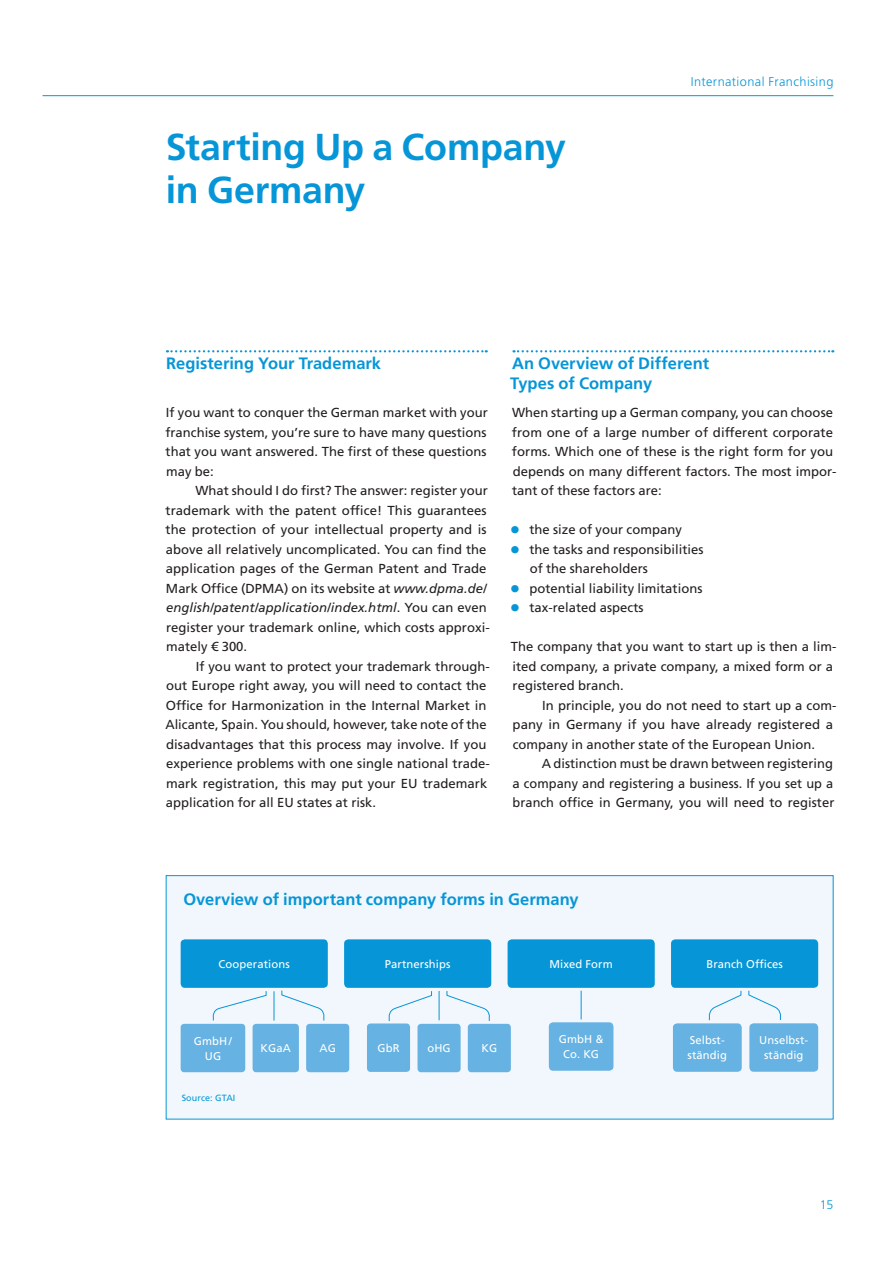
<style>
.page{position:relative;width:893px;height:1263px;background:#fff}
.page>*{position:absolute;margin:0;border:0;box-sizing:border-box;transform-origin:0 0}
.t1{font:700 37.5px/43.5px "Frutiger LT Std";letter-spacing:-.005em;color:#0696d7}
.t2{font:700 16.5px/19.5px "Frutiger LT Std";color:#0696d7}
.t3{font:13.05px/19.5px "Frutiger LT Std";letter-spacing:.005em;color:#231f20}
.t4{font:300 12.75px "Frutiger LT Std";letter-spacing:.03em;color:#0696d7}
.t5{font:300 12.45px "Frutiger LT Std";color:#0696d7}
.t6{font:11.25px/15px "Frutiger LT Std";letter-spacing:.01em;color:#fff;text-align:center}
.t7{font:9px "Frutiger LT Std";letter-spacing:.01em;color:#0696d7}
.s1{font-style:italic}
.s2{font-size:21px;color:#0696d7}
</style>
<div class="page">
<hr style="left:43px;top:95px;width:790px;height:1px;background:#0696d7">
<svg style="left:167px;top:350px;width:320px;height:2px"></svg>
<svg style="left:513px;top:350px;width:320px;height:2px"></svg>
<div style="left:166px;top:876px;width:667px;height:243px;background:#f1f7fc"></div>
<div style="left:166px;top:875px;width:667px;height:244px;border:1px solid #0696d7"></div>
<div style="left:306px;top:1024px;width:43px;height:48px;background:#66b2e2;border-radius:4px"></div>
<div style="left:253px;top:1024px;width:46px;height:48px;background:#66b2e2;border-radius:4px"></div>
<div style="left:367px;top:1023px;width:43px;height:49px;background:#66b2e2;border-radius:4px"></div>
<div style="left:418px;top:1024px;width:43px;height:48px;background:#66b2e2;border-radius:4px"></div>
<div style="left:468px;top:1024px;width:43px;height:48px;background:#66b2e2;border-radius:4px"></div>
<div style="left:549px;top:1022px;width:64px;height:49px;background:#66b2e2;border-radius:4px"></div>
<div style="left:673px;top:1023px;width:69px;height:49px;background:#66b2e2;border-radius:4px"></div>
<div style="left:181px;top:1024px;width:64px;height:48px;background:#66b2e2;border-radius:4px"></div>
<div style="left:749px;top:1023px;width:69px;height:49px;background:#66b2e2;border-radius:4px"></div>
<div style="left:181px;top:939px;width:147px;height:49px;background:#0696d7;border-radius:4px"></div>
<div style="left:671px;top:939px;width:147px;height:49px;background:#0696d7;border-radius:4px"></div>
<div style="left:508px;top:939px;width:147px;height:49px;background:#0696d7;border-radius:4px"></div>
<div style="left:344px;top:939px;width:147px;height:49px;background:#0696d7;border-radius:4px"></div>
<svg style="left:274px;top:991px;width:1px;height:29px"></svg>
<svg style="left:439px;top:991px;width:1px;height:29px"></svg>
<svg style="left:581px;top:991px;width:1px;height:28px"></svg>
<svg style="left:281px;top:990px;width:44px;height:31px"></svg>
<svg style="left:446px;top:991px;width:44px;height:30px"></svg>
<svg style="left:213px;top:991px;width:54px;height:30px"></svg>
<svg style="left:388px;top:991px;width:44px;height:31px"></svg>
<svg style="left:748px;top:990px;width:33px;height:31px"></svg>
<svg style="left:709px;top:990px;width:33px;height:31px"></svg>
<h1 class="t1" style="left:166px;top:125px;width:402px">Starting Up a Company in Germany</h1>
<p class="t4" style="left:691px;top:74px;width:144px">International Franchising</p>
<p class="t2" style="left:166px;top:354px;width:217px">Registering Your Trademark</p>
<p class="t3" style="left:165px;top:403px;width:324px;text-align:justify">If you want to conquer the German market with your franchise system, you’re sure to have many questions that you want answered. The first of these questions may be:</p>
<p class="t3" style="left:166px;top:481px;width:326px;text-indent:30px">What should I do first? The answer: register your trademark with the patent office! This guarantees the protection of your intellectual property and is above all relatively uncomplicated. You can find the application pages of the German Patent and Trade Mark Office (DPMA) on its website at <span class="s1">www.dpma.de/ english/patent/application/index.html</span>. You can even register your trademark online, which costs approxi&shy;mately € 300.</p>
<p class="t3" style="left:165px;top:657px;width:326px;text-indent:30px">If you want to protect your trademark through&shy;out Europe right away, you will need to contact the Office for Harmonization in the Internal Market in Alicante, Spain. You should, however, take note of the disadvantages that this process may involve. If you experience problems with one single national trade&shy;mark registration, this may put your EU trademark application for all EU states at risk.</p>
<p class="t2" style="left:510px;top:354px;width:200px">An Overview of Different<br>Types of Company</p>
<p class="t3" style="left:512px;top:403px;width:326px">When starting up a German company, you can choose from one of a large number of different corporate forms. Which one of these is the right form for you depends on many different factors. The most impor&shy;tant of these factors are:</p>
<p class="t3" style="left:510px;top:520px;width:174px"><span class="s2">•</span> the size of your company</p>
<p class="t3" style="left:530px;top:540px;width:175px;text-indent:-20px"><span class="s2">•</span> the tasks and responsibilities of the shareholders</p>
<p class="t3" style="left:510px;top:579px;width:194px"><span class="s2">•</span> potential liability limitations</p>
<p class="t3" style="left:510px;top:598px;width:135px"><span class="s2">•</span> tax-related aspects</p>
<p class="t3" style="left:511px;top:637px;width:327px">The company that you want to start up is then a lim&shy;ited company, a private company, a mixed form or a registered branch.</p>
<p class="t3" style="left:513px;top:696px;width:325px;text-indent:30px">In principle, you do not need to start up a com&shy;pany in Germany if you have already registered a company in another state of the European Union.</p>
<p class="t3" style="left:512px;top:754px;width:324px;text-align:justify;text-indent:29px">A distinction must be drawn between registering a company and registering a business. If you set up a branch office in Germany, you will need to register</p>
<p class="t2" style="left:183px;top:890px;width:397px">Overview of important company forms in Germany</p>
<p class="t6" style="left:219px;top:956px;width:73px">Cooperations</p>
<p class="t6" style="left:385px;top:956px;width:67px">Partnerships</p>
<p class="t6" style="left:550px;top:956px;width:65px">Mixed Form</p>
<p class="t6" style="left:706px;top:956px;width:78px">Branch Offices</p>
<p class="t6" style="left:261px;top:1041px;width:32px">KGaA</p>
<p class="t6" style="left:319px;top:1041px;width:18px">AG</p>
<p class="t6" style="left:377px;top:1040px;width:24px">GbR</p>
<p class="t6" style="left:427px;top:1041px;width:25px">oHG</p>
<p class="t6" style="left:481px;top:1041px;width:17px">KG</p>
<p class="t6" style="left:559px;top:1032px;width:46px">GmbH &amp;<br>Co. KG</p>
<p class="t6" style="left:688px;top:1033px;width:41px;text-align:left">Selbst&shy;ständig</p>
<p class="t6" style="left:194px;top:1033px;width:40px">GmbH /<br>UG</p>
<p class="t6" style="left:759px;top:1033px;width:51px">Unselbst&shy;ständig</p>
<p class="t7" style="left:182px;top:1093px;width:55px">Source: GTAI</p>
<p class="t5" style="left:820px;top:1197px;width:15px">15</p>
</div>
